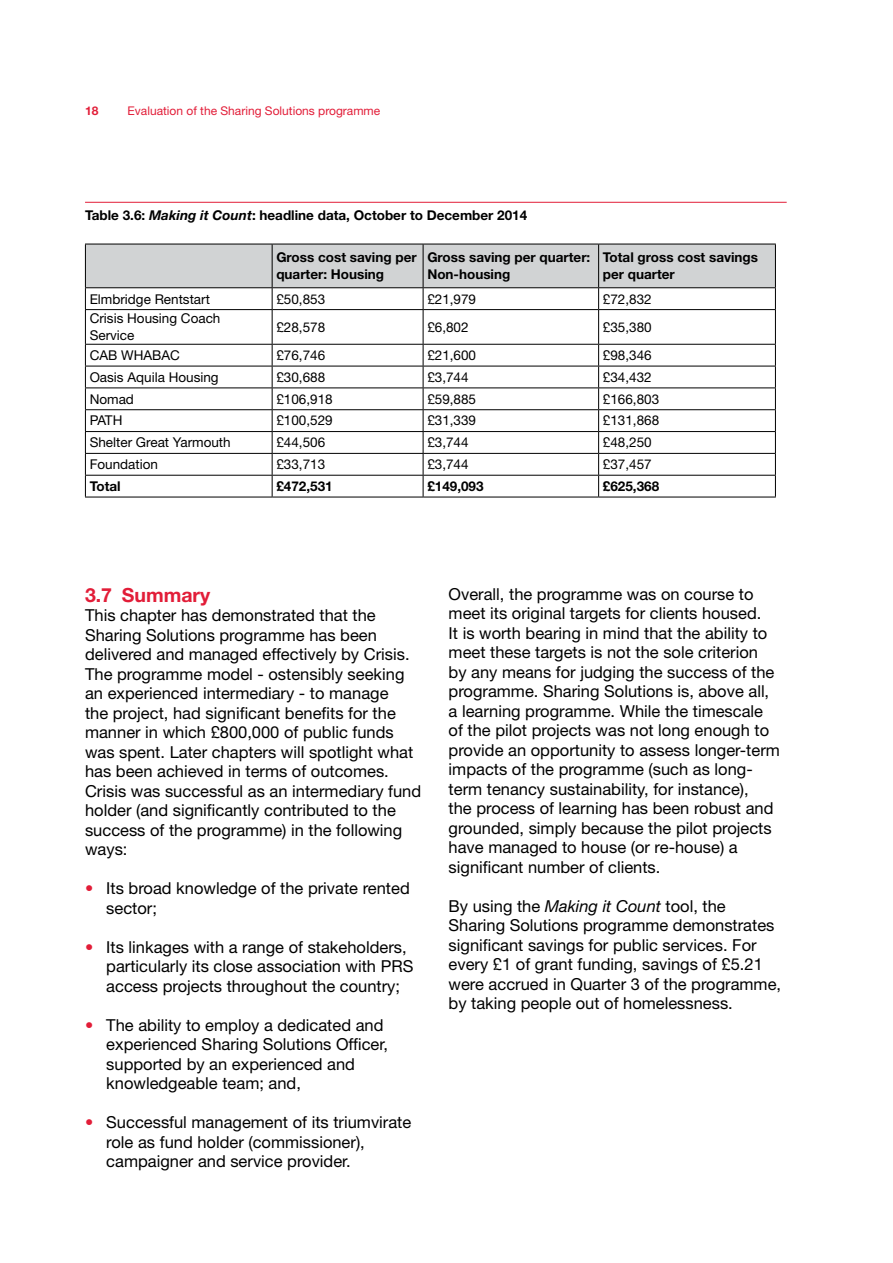
<style>
.page{position:relative;width:893px;height:1263px;background:#fff}
.page>*{position:absolute;margin:0;border:0;box-sizing:border-box;transform-origin:0 0}
.t1{font:700 19.5px "Helvetica Neue LT Std";color:#e21d38}
.t2{font:16.5px/19.5px "Helvetica Neue LT Std";color:#000}
.t3{font:13.5px/16.5px "Helvetica Neue LT Std";color:#000}
.t4{font:700 13.5px/16.5px "Helvetica Neue LT Std";color:#000}
.t5{font:12px "Helvetica Neue LT Std";color:#e21d38}
.t6{font:700 12px "Helvetica Neue LT Std";color:#e21d38}
.s1{font-style:italic}
.s2{color:#e21d38}
</style>
<div class="page">
<hr style="left:85px;top:202px;width:702px;height:1px;background:#e21d38">
<svg style="left:86px;top:310px;width:689px;height:187px"></svg>
<svg style="left:85px;top:244px;width:691px;height:65px"></svg>
<hr style="left:599px;top:287px;width:177px;height:1px;background:#000">
<hr style="left:85px;top:310px;width:1px;height:34px;background:#000">
<hr style="left:85px;top:309px;width:187px;height:1px;background:#000">
<hr style="left:272px;top:310px;width:1px;height:34px;background:#000">
<hr style="left:272px;top:309px;width:151px;height:1px;background:#000">
<hr style="left:423px;top:310px;width:1px;height:34px;background:#000">
<hr style="left:423px;top:309px;width:176px;height:1px;background:#000">
<hr style="left:598px;top:310px;width:1px;height:34px;background:#000">
<hr style="left:775px;top:310px;width:1px;height:34px;background:#000">
<hr style="left:599px;top:309px;width:177px;height:1px;background:#000">
<hr style="left:85px;top:344px;width:187px;height:1px;background:#000">
<hr style="left:272px;top:344px;width:151px;height:1px;background:#000">
<hr style="left:423px;top:344px;width:176px;height:1px;background:#000">
<hr style="left:599px;top:344px;width:177px;height:1px;background:#000">
<hr style="left:85px;top:366px;width:187px;height:1px;background:#000">
<hr style="left:272px;top:366px;width:151px;height:1px;background:#000">
<hr style="left:423px;top:366px;width:176px;height:1px;background:#000">
<hr style="left:599px;top:366px;width:177px;height:1px;background:#000">
<hr style="left:85px;top:387px;width:187px;height:1px;background:#000">
<hr style="left:272px;top:387px;width:151px;height:1px;background:#000">
<hr style="left:423px;top:387px;width:176px;height:1px;background:#000">
<hr style="left:599px;top:387px;width:177px;height:1px;background:#000">
<hr style="left:85px;top:409px;width:187px;height:1px;background:#000">
<hr style="left:272px;top:409px;width:151px;height:1px;background:#000">
<hr style="left:423px;top:409px;width:176px;height:1px;background:#000">
<hr style="left:599px;top:409px;width:177px;height:1px;background:#000">
<hr style="left:85px;top:431px;width:187px;height:1px;background:#000">
<hr style="left:272px;top:431px;width:151px;height:1px;background:#000">
<hr style="left:423px;top:431px;width:176px;height:1px;background:#000">
<hr style="left:599px;top:431px;width:177px;height:1px;background:#000">
<hr style="left:85px;top:453px;width:187px;height:1px;background:#000">
<hr style="left:272px;top:453px;width:151px;height:1px;background:#000">
<hr style="left:423px;top:453px;width:176px;height:1px;background:#000">
<hr style="left:599px;top:453px;width:177px;height:1px;background:#000">
<svg style="left:85px;top:345px;width:1px;height:152px"></svg>
<hr style="left:85px;top:475px;width:187px;height:1px;background:#000">
<hr style="left:85px;top:497px;width:187px;height:1px;background:#000">
<svg style="left:272px;top:345px;width:1px;height:152px"></svg>
<hr style="left:272px;top:475px;width:151px;height:1px;background:#000">
<hr style="left:272px;top:497px;width:151px;height:1px;background:#000">
<svg style="left:423px;top:345px;width:1px;height:152px"></svg>
<hr style="left:423px;top:475px;width:176px;height:1px;background:#000">
<hr style="left:423px;top:497px;width:176px;height:1px;background:#000">
<svg style="left:598px;top:345px;width:1px;height:152px"></svg>
<svg style="left:775px;top:345px;width:1px;height:152px"></svg>
<hr style="left:599px;top:475px;width:177px;height:1px;background:#000">
<hr style="left:599px;top:497px;width:177px;height:1px;background:#000">
<p class="t6" style="left:85px;top:103px;width:15px">18</p>
<p class="t5" style="left:128px;top:103px;width:254px">Evaluation of the Sharing Solutions programme</p>
<p class="t4" style="left:85px;top:206px;width:444px">Table 3.6: <span class="s1">Making it Count</span>: headline data, October to December 2014</p>
<p class="t4" style="left:276px;top:249px;width:142px">Gross cost saving per quarter: Housing</p>
<p class="t4" style="left:427px;top:249px;width:165px">Gross saving per quarter:<br>Non-housing</p>
<p class="t4" style="left:603px;top:249px;width:157px">Total gross cost savings per quarter</p>
<p class="t3" style="left:90px;top:290px;width:122px">Elmbridge Rentstart</p>
<p class="t3" style="left:276px;top:290px;width:50px">£50,853</p>
<p class="t3" style="left:427px;top:290px;width:50px">£21,979</p>
<p class="t3" style="left:603px;top:290px;width:50px">£72,832</p>
<p class="t3" style="left:90px;top:310px;width:132px">Crisis Housing Coach<br>Service</p>
<p class="t3" style="left:276px;top:318px;width:50px">£28,578</p>
<p class="t3" style="left:427px;top:318px;width:43px">£6,802</p>
<p class="t3" style="left:603px;top:318px;width:50px">£35,380</p>
<p class="t3" style="left:90px;top:347px;width:92px">CAB WHABAC</p>
<p class="t3" style="left:276px;top:347px;width:50px">£76,746</p>
<p class="t3" style="left:427px;top:347px;width:50px">£21,600</p>
<p class="t3" style="left:603px;top:347px;width:50px">£98,346</p>
<p class="t3" style="left:90px;top:369px;width:131px">Oasis Aquila Housing</p>
<p class="t3" style="left:276px;top:369px;width:50px">£30,688</p>
<p class="t3" style="left:427px;top:369px;width:43px">£3,744</p>
<p class="t3" style="left:603px;top:369px;width:50px">£34,432</p>
<p class="t3" style="left:90px;top:390px;width:46px">Nomad</p>
<p class="t3" style="left:276px;top:390px;width:58px">£106,918</p>
<p class="t3" style="left:427px;top:390px;width:50px">£59,885</p>
<p class="t3" style="left:603px;top:390px;width:58px">£166,803</p>
<p class="t3" style="left:90px;top:412px;width:34px">PATH</p>
<p class="t3" style="left:276px;top:412px;width:58px">£100,529</p>
<p class="t3" style="left:427px;top:412px;width:50px">£31,339</p>
<p class="t3" style="left:603px;top:412px;width:58px">£131,868</p>
<p class="t3" style="left:90px;top:434px;width:143px">Shelter Great Yarmouth</p>
<p class="t3" style="left:276px;top:434px;width:50px">£44,506</p>
<p class="t3" style="left:427px;top:434px;width:43px">£3,744</p>
<p class="t3" style="left:603px;top:434px;width:50px">£48,250</p>
<p class="t3" style="left:90px;top:456px;width:70px">Foundation</p>
<p class="t3" style="left:276px;top:456px;width:50px">£33,713</p>
<p class="t3" style="left:427px;top:456px;width:43px">£3,744</p>
<p class="t3" style="left:603px;top:456px;width:50px">£37,457</p>
<p class="t4" style="left:90px;top:478px;width:32px">Total</p>
<p class="t4" style="left:276px;top:478px;width:58px">£472,531</p>
<p class="t4" style="left:427px;top:478px;width:58px">£149,093</p>
<p class="t4" style="left:603px;top:478px;width:58px">£625,368</p>
<p class="t1" style="left:85px;top:583px;width:127px">3.7 Summary</p>
<p class="t2" style="left:85px;top:605px;width:338px">This chapter has demonstrated that the Sharing Solutions programme has been delivered and managed effectively by Crisis.<br>The programme model - ostensibly seeking an experienced intermediary - to manage<br>the project, had significant benefits for the manner in which £800,000 of public funds was spent. Later chapters will spotlight what has been achieved in terms of outcomes.<br>Crisis was successful as an intermediary fund holder (and significantly contributed to the success of the programme) in the following ways:</p>
<p class="t2" style="left:106px;top:878px;width:305px;text-indent:-21px"><span class="s2">•</span> Its broad knowledge of the private rented sector;</p>
<p class="t2" style="left:106px;top:937px;width:309px;text-indent:-21px"><span class="s2">•</span> Its linkages with a range of stakeholders, particularly its close association with PRS access projects throughout the country;</p>
<p class="t2" style="left:106px;top:1015px;width:283px;text-indent:-21px"><span class="s2">•</span> The ability to employ a dedicated and experienced Sharing Solutions Officer, supported by an experienced and knowledgeable team; and,</p>
<p class="t2" style="left:106px;top:1112px;width:307px;text-indent:-21px"><span class="s2">•</span> Successful management of its triumvirate role as fund holder (commissioner), campaigner and service provider.</p>
<p class="t2" style="left:449px;top:584px;width:333px">Overall, the programme was on course to meet its original targets for clients housed.<br>It is worth bearing in mind that the ability to meet these targets is not the sole criterion by any means for judging the success of the programme. Sharing Solutions is, above all, a learning programme. While the timescale of the pilot projects was not long enough to provide an opportunity to assess longer-term impacts of the programme (such as long&shy;term tenancy sustainability, for instance),<br>the process of learning has been robust and grounded, simply because the pilot projects have managed to house (or re-house) a significant number of clients.</p>
<p class="t2" style="left:449px;top:896px;width:334px">By using the <span class="s1">Making it Count</span> tool, the Sharing Solutions programme demonstrates significant savings for public services. For every £1 of grant funding, savings of £5.21 were accrued in Quarter 3 of the programme, by taking people out of homelessness.</p>
</div>
